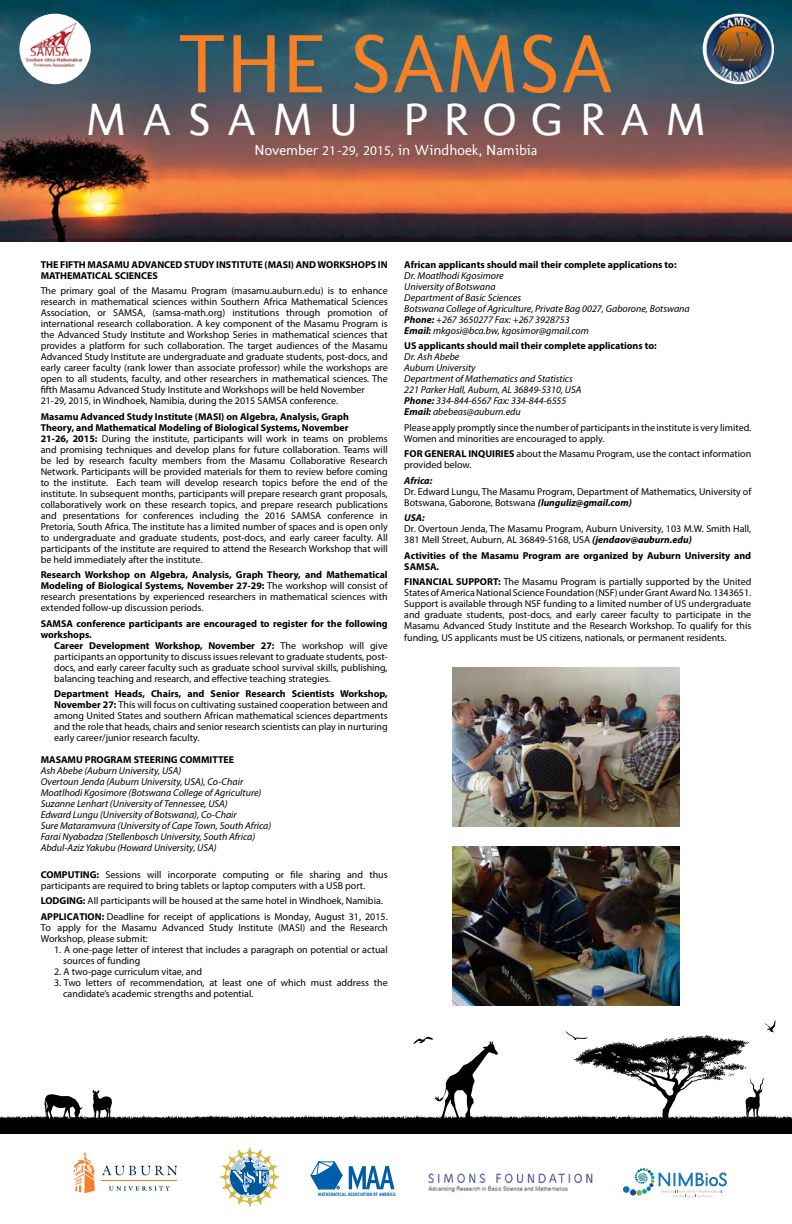
<style>
.page{position:relative;width:792px;height:1224px;background:#fff}
.page>*{position:absolute;margin:0;border:0;box-sizing:border-box;transform-origin:0 0}
.t1{font:84px "Molengo";color:#f58025}
.t2{font:46px "Molengo";letter-spacing:.35em;color:#fff}
.t3{font:15px "Molengo";color:#fff}
.t4{font:10px/11px "Myriad Pro";color:#000}
.t5{font:italic 10px/11px "Myriad Pro";color:#000}
.t6{font:700 10px/11px "Myriad Pro";color:#000}
.t7{font:italic 700 10px "Myriad Pro";letter-spacing:-.005em;color:#000}
.t8{font:700 condensed 4.8px "Interstate";color:#005daa}
.s1{font-family:"Myriad";font-size:13.5px}
.s2{font-weight:700}
.s3{font-weight:700;font-style:italic}
</style>
<div class="page">
<img style="left:0;top:0;width:792px;height:242px">
<svg style="left:102px;top:1165px;width:75px;height:10px"></svg>
<hr style="left:102px;top:1181px;width:75px;height:1px;background:#f58025">
<svg style="left:73px;top:1152px;width:22px;height:41px"></svg>
<svg style="left:109px;top:1186px;width:61px;height:5px"></svg>
<svg style="left:220px;top:1148px;width:59px;height:59px"></svg>
<svg style="left:349px;top:1166px;width:46px;height:23px"></svg>
<svg style="left:311px;top:1162px;width:32px;height:28px"></svg>
<div style="left:623px;top:1186px;width:7px;height:7px;background:#0072bc;border-radius:50%"></div>
<div style="left:630px;top:1189px;width:6px;height:7px;background:#1a4797;border-radius:50%"></div>
<svg style="left:635px;top:1168px;width:92px;height:30px"></svg>
<svg style="left:0;top:1019px;width:792px;height:115px"></svg>
<img style="left:452px;top:668px;width:228px;height:158px">
<img style="left:428px;top:1173px;width:165px;height:20px">
<img style="left:452px;top:847px;width:228px;height:158px">
<div style="left:19px;top:14px;width:72px;height:70px;background:#fff;border-radius:50%"></div>
<img style="left:23px;top:22px;width:60px;height:46px">
<div style="left:703px;top:14px;width:71px;height:70px;background:#fff;border-radius:50%"></div>
<img style="left:705px;top:16px;width:68px;height:66px">
<h1 class="t1" style="left:178px;top:13px;width:438px">THE SAMSA</h1>
<h2 class="t2" style="left:86px;top:92px;width:621px">MASAMU PROGRAM</h2>
<h3 class="t3" style="left:255px;top:141px;width:284px">November <span class="s1">21 - 29, 2015,</span> in Windhoek, Namibia</h3>
<p class="t6" style="left:41px;top:259px;width:349px">THE FIFTH MASAMU ADVANCED STUDY INSTITUTE (MASI) AND WORKSHOPS IN<br>MATHEMATICAL SCIENCES</p>
<p class="t4" style="left:41px;top:285px;width:349px">The primary goal of the Masamu Program (masamu.auburn.edu) is to enhance research in mathematical sciences within Southern Africa Mathematical Sciences Association, or SAMSA, (samsa-math.org) institutions through promotion of international research collaboration. A key component of the Masamu Program is the Advanced Study Institute and Workshop Series in mathematical sciences that provides a platform for such collaboration. The target audiences of the Masamu Advanced Study Institute are undergraduate and graduate students, post-docs, and early career faculty (rank lower than associate professor) while the workshops are open to all students, faculty, and other researchers in mathematical sciences. The fifth Masamu Advanced Study Institute and Workshops will be held November 21-29, 2015, in Windhoek, Namibia, during the 2015 SAMSA conference.</p>
<p class="t4" style="left:41px;top:411px;width:349px"><span class="s2">Masamu Advanced Study Institute (MASI) on Algebra, Analysis, Graph<br>Theory, and Mathematical Modeling of Biological Systems, November<br>21-26, 2015:</span> During the institute, participants will work in teams on problems and promising techniques and develop plans for future collaboration. Teams will be led by research faculty members from the Masamu Collaborative Research Network. Participants will be provided materials for them to review before coming to the institute. Each team will develop research topics before the end of the institute. In subsequent months, participants will prepare research grant proposals, collaboratively work on these research topics, and prepare research publications and presentations for conferences including the 2016 SAMSA conference in Pretoria, South Africa. The institute has a limited number of spaces and is open only to undergraduate and graduate students, post-docs, and early career faculty. All participants of the institute are required to attend the Research Workshop that will be held immediately after the institute.</p>
<p class="t4" style="left:41px;top:569px;width:349px;text-align:justify"><span class="s2">Research Workshop on Algebra, Analysis, Graph Theory, and Mathematical Modeling of Biological Systems, November 27-29:</span> The workshop will consist of research presentations by experienced researchers in mathematical sciences with extended follow-up discussion periods.</p>
<p class="t6" style="left:41px;top:618px;width:349px">SAMSA conference participants are encouraged to register for the following workshops.</p>
<p class="t4" style="left:54px;top:640px;width:335px;text-align:justify"><span class="s2">Career Development Workshop, November 27:</span> The workshop will give participants an opportunity to discuss issues relevant to graduate students, post&shy;docs, and early career faculty such as graduate school survival skills, publishing, balancing teaching and research, and effective teaching strategies.</p>
<p class="t4" style="left:54px;top:688px;width:335px;text-align:justify"><span class="s2">Department Heads, Chairs, and Senior Research Scientists Workshop, November 27:</span> This will focus on cultivating sustained cooperation between and among United States and southern African mathematical sciences departments and the role that heads, chairs and senior research scientists can play in nurturing early career/junior research faculty.</p>
<p class="t6" style="left:41px;top:754px;width:195px">MASAMU PROGRAM STEERING COMMITTEE</p>
<p class="t5" style="left:41px;top:765px;width:232px">Ash Abebe (Auburn University, USA)<br>Overtoun Jenda (Auburn University, USA), Co-Chair Moatlhodi Kgosimore (Botswana College of Agriculture)<br>Suzanne Lenhart (University of Tennessee, USA)<br>Edward Lungu (University of Botswana), Co-Chair<br>Sure Mataramvura (University of Cape Town, South Africa)<br>Farai Nyabadza (Stellenbosch University, South Africa)<br>Abdul-Aziz Yakubu (Howard University, USA)</p>
<p class="t4" style="left:41px;top:869px;width:349px"><span class="s2">COMPUTING:</span> Sessions will incorporate computing or file sharing and thus participants are required to bring tablets or laptop computers with a USB port.</p>
<p class="t4" style="left:41px;top:893px;width:349px;line-height:15.5px"><span class="s2">LODGING:</span> All participants will be housed at the same hotel in Windhoek, Namibia.<br><span class="s2">APPLICATION:</span> Deadline for receipt of applications is Monday, August 31, 2015.</p>
<p class="t4" style="left:41px;top:922px;width:349px">To apply for the Masamu Advanced Study Institute (MASI) and the Research<br>Workshop, please submit:</p>
<p class="t4" style="left:63px;top:944px;width:326px;text-indent:-9px">1. A one-page letter of interest that includes a paragraph on potential or actual sources of funding</p>
<p class="t4" style="left:54px;top:966px;width:149px">2. A two-page curriculum vitae, and</p>
<p class="t4" style="left:63px;top:977px;width:326px;text-indent:-9px">3. Two letters of recommendation, at least one of which must address the candidate’s academic strengths and potential.</p>
<p class="t6" style="left:404px;top:259px;width:274px">African applicants should mail their complete applications to:</p>
<p class="t5" style="left:404px;top:270px;width:287px">Dr. Moatlhodi Kgosimore<br>University of Botswana<br>Department of Basic Sciences<br>Botswana College of Agriculture, Private Bag 0027, Gaborone, Botswana <span class="s2">Phone:</span> +267 3650277 Fax: +267 3928753<br><span class="s2">Email:</span> mkgosi@bca.bw, kgosimor@gmail.com</p>
<p class="t6" style="left:404px;top:340px;width:254px">US applicants should mail their complete applications to:</p>
<p class="t5" style="left:404px;top:351px;width:179px">Dr. Ash Abebe<br>Auburn University<br>Department of Mathematics and Statistics<br>221 Parker Hall, Auburn, AL 36849-5310, USA<br><span class="s2">Phone:</span> 334-844-6567 Fax: 334-844-6555<br><span class="s2">Email:</span> abebeas@auburn.edu</p>
<p class="t4" style="left:404px;top:422px;width:349px">Please apply promptly since the number of participants in the institute is very limited.<br>Women and minorities are encouraged to apply.</p>
<p class="t4" style="left:404px;top:448px;width:349px"><span class="s2">FOR GENERAL INQUIRIES</span> about the Masamu Program, use the contact information provided below.</p>
<p class="t7" style="left:404px;top:474px;width:30px">Africa:</p>
<p class="t4" style="left:404px;top:486px;width:349px">Dr. Edward Lungu, The Masamu Program, Department of Mathematics, University of<br>Botswana, Gaborone, Botswana <span class="s3">(lunguliz@gmail.com)</span></p>
<p class="t7" style="left:404px;top:512px;width:22px">USA:</p>
<p class="t4" style="left:404px;top:523px;width:349px">Dr. Overtoun Jenda, The Masamu Program, Auburn University, 103 M.W. Smith Hall,<br>381 Mell Street, Auburn, AL 36849-5168, USA <span class="s3">(jendaov@auburn.edu)</span></p>
<p class="t6" style="left:404px;top:550px;width:349px">Activities of the Masamu Program are organized by Auburn University and<br>SAMSA.</p>
<p class="t4" style="left:404px;top:576px;width:349px;text-align:justify"><span class="s2">FINANCIAL SUPPORT:</span> The Masamu Program is partially supported by the United States of America National Science Foundation (NSF) under Grant Award No. 1343651.<br>Support is available through NSF funding to a limited number of US undergraduate and graduate students, post-docs, and early career faculty to participate in the Masamu Advanced Study Institute and the Research Workshop. To qualify for this</p>
<p class="t4" style="left:404px;top:632px;width:324px">funding, US applicants must be US citizens, nationals, or permanent residents.</p>
<p class="t8" style="left:318px;top:1191px;width:79px">MATHEMATICAL ASSOCIATION OF AMERICA</p>
</div>
